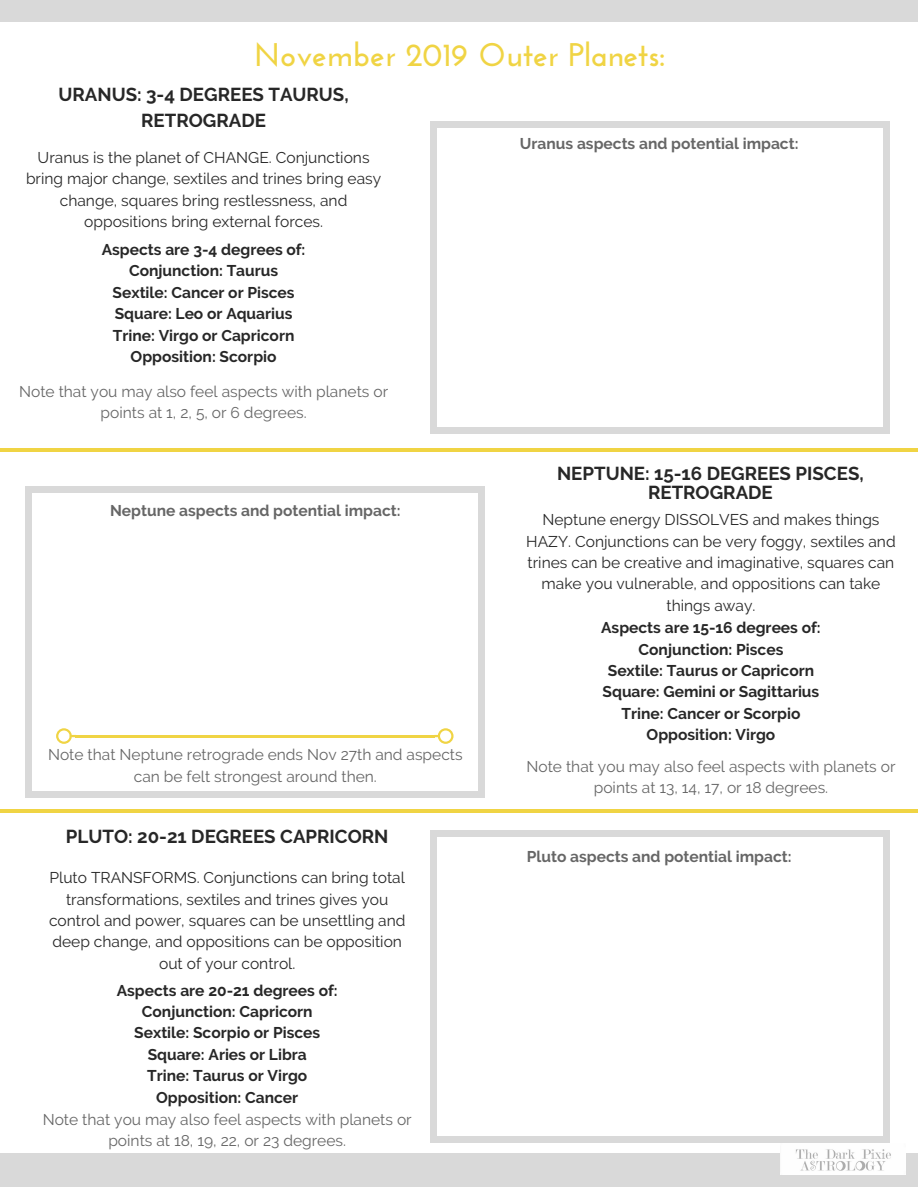
<style>
.page{position:relative;width:918px;height:1187px;background:#fff}
.page>*{position:absolute;margin:0;border:0;box-sizing:border-box;transform-origin:0 0}
.t1{font:700 32.7px "Josefin Sans";color:#f0d444}
.t2{font:700 18.75px/25.8px "Raleway";color:#272727;text-align:center}
.t3{font:15.6px/21.3px "Raleway";color:#272727;text-align:center}
.t4{font:700 15.6px/21.3px "Raleway";color:#272727;text-align:center}
.t5{font:15.6px/21.3px "Raleway";color:#666;text-align:center}
.t6{font:700 15.6px "Raleway";color:#666}
</style>
<div class="page">
<div style="left:0;top:0;width:918px;height:22px;background:#d9d9d9"></div>
<div style="left:0;top:1153px;width:918px;height:33px;background:#d9d9d9"></div>
<img style="left:781px;top:1149px;width:125px;height:25px">
<svg style="left:883px;top:427px;width:6px;height:6px"></svg>
<div style="left:430px;top:128px;width:7px;height:299px;background:#d9d9d9"></div>
<div style="left:430px;top:427px;width:7px;height:6px;background:#d9d9d9"></div>
<div style="left:883px;top:128px;width:6px;height:299px;background:#d9d9d9"></div>
<div style="left:437px;top:427px;width:446px;height:6px;background:#d9d9d9"></div>
<svg style="left:883px;top:122px;width:6px;height:6px"></svg>
<div style="left:430px;top:122px;width:7px;height:6px;background:#d9d9d9"></div>
<div style="left:437px;top:122px;width:446px;height:6px;background:#d9d9d9"></div>
<hr style="left:0;top:448px;width:918px;height:3px;background:#f0d444">
<div style="left:478px;top:791px;width:6px;height:7px;background:#d9d9d9"></div>
<div style="left:25px;top:492px;width:7px;height:300px;background:#d9d9d9"></div>
<div style="left:25px;top:791px;width:7px;height:7px;background:#d9d9d9"></div>
<div style="left:478px;top:492px;width:6px;height:300px;background:#d9d9d9"></div>
<div style="left:32px;top:791px;width:446px;height:7px;background:#d9d9d9"></div>
<div style="left:478px;top:486px;width:6px;height:7px;background:#d9d9d9"></div>
<div style="left:25px;top:486px;width:7px;height:7px;background:#d9d9d9"></div>
<div style="left:32px;top:486px;width:446px;height:7px;background:#d9d9d9"></div>
<hr style="left:0;top:809px;width:918px;height:3px;background:#f0d444">
<svg style="left:883px;top:1136px;width:6px;height:6px"></svg>
<div style="left:430px;top:837px;width:7px;height:299px;background:#d9d9d9"></div>
<div style="left:430px;top:1136px;width:7px;height:6px;background:#d9d9d9"></div>
<div style="left:883px;top:837px;width:6px;height:299px;background:#d9d9d9"></div>
<div style="left:437px;top:1136px;width:446px;height:6px;background:#d9d9d9"></div>
<div style="left:883px;top:830px;width:6px;height:7px;background:#d9d9d9"></div>
<div style="left:430px;top:830px;width:7px;height:7px;background:#d9d9d9"></div>
<div style="left:437px;top:830px;width:446px;height:7px;background:#d9d9d9"></div>
<hr style="left:75px;top:735px;width:360px;height:2px;background:#f0d444">
<svg style="left:434px;top:728px;width:20px;height:16px"></svg>
<svg style="left:56px;top:728px;width:20px;height:16px"></svg>
<h1 class="t1" style="left:254px;top:41px;width:413px">November 2019 Outer Planets:</h1>
<p class="t2" style="left:58px;top:81px;width:292px">URANUS: 3-4 DEGREES TAURUS,<br>RETROGRADE</p>
<p class="t3" style="left:26px;top:147px;width:357px">Uranus is the planet of CHANGE. Conjunctions bring major change, sextiles and trines bring easy change, squares bring restlessness, and oppositions bring external forces.</p>
<p class="t6" style="left:520px;top:135px;width:280px">Uranus aspects and potential impact:</p>
<p class="t4" style="left:102px;top:239px;width:205px">Aspects are 3-4 degrees of:<br>Conjunction: Taurus<br>Sextile: Cancer or Pisces<br>Square: Leo or Aquarius<br>Trine: Virgo or Capricorn<br>Opposition: Scorpio</p>
<p class="t5" style="left:19px;top:381px;width:371px">Note that you may also feel aspects with planets or points at 1, 2, 5, or 6 degrees.</p>
<p class="t6" style="left:110px;top:501px;width:292px">Neptune aspects and potential impact:</p>
<p class="t5" style="left:48px;top:744px;width:416px">Note that Neptune retrograde ends Nov 27th and aspects can be felt strongest around then.</p>
<p class="t2" style="left:66px;top:823px;width:324px">PLUTO: 20-21 DEGREES CAPRICORN</p>
<p class="t3" style="left:49px;top:867px;width:358px">Pluto TRANSFORMS. Conjunctions can bring total transformations, sextiles and trines gives you control and power, squares can be unsettling and deep change, and oppositions can be opposition out of your control.</p>
<p class="t4" style="left:117px;top:979px;width:222px">Aspects are 20-21 degrees of:<br>Conjunction: Capricorn<br>Sextile: Scorpio or Pisces<br>Square: Aries or Libra<br>Trine: Taurus or Virgo<br>Opposition: Cancer</p>
<p class="t5" style="left:43px;top:1108px;width:371px">Note that you may also feel aspects with planets or points at 18, 19, 22, or 23 degrees.</p>
<p class="t2" style="left:557px;top:464px;width:308px;line-height:19.2px">NEPTUNE: 15-16 DEGREES PISCES,<br>RETROGRADE</p>
<p class="t3" style="left:526px;top:509px;width:371px">Neptune energy DISSOLVES and makes things HAZY. Conjunctions can be very foggy, sextiles and trines can be creative and imaginative, squares can make you vulnerable, and oppositions can take things away.</p>
<p class="t4" style="left:601px;top:617px;width:221px">Aspects are 15-16 degrees of:<br>Conjunction: Pisces<br>Sextile: Taurus or Capricorn<br>Square: Gemini or Sagittarius<br>Trine: Cancer or Scorpio<br>Opposition: Virgo</p>
<p class="t5" style="left:526px;top:755px;width:371px">Note that you may also feel aspects with planets or points at 13, 14, 17, or 18 degrees.</p>
<p class="t6" style="left:527px;top:847px;width:266px">Pluto aspects and potential impact:</p>
</div>
